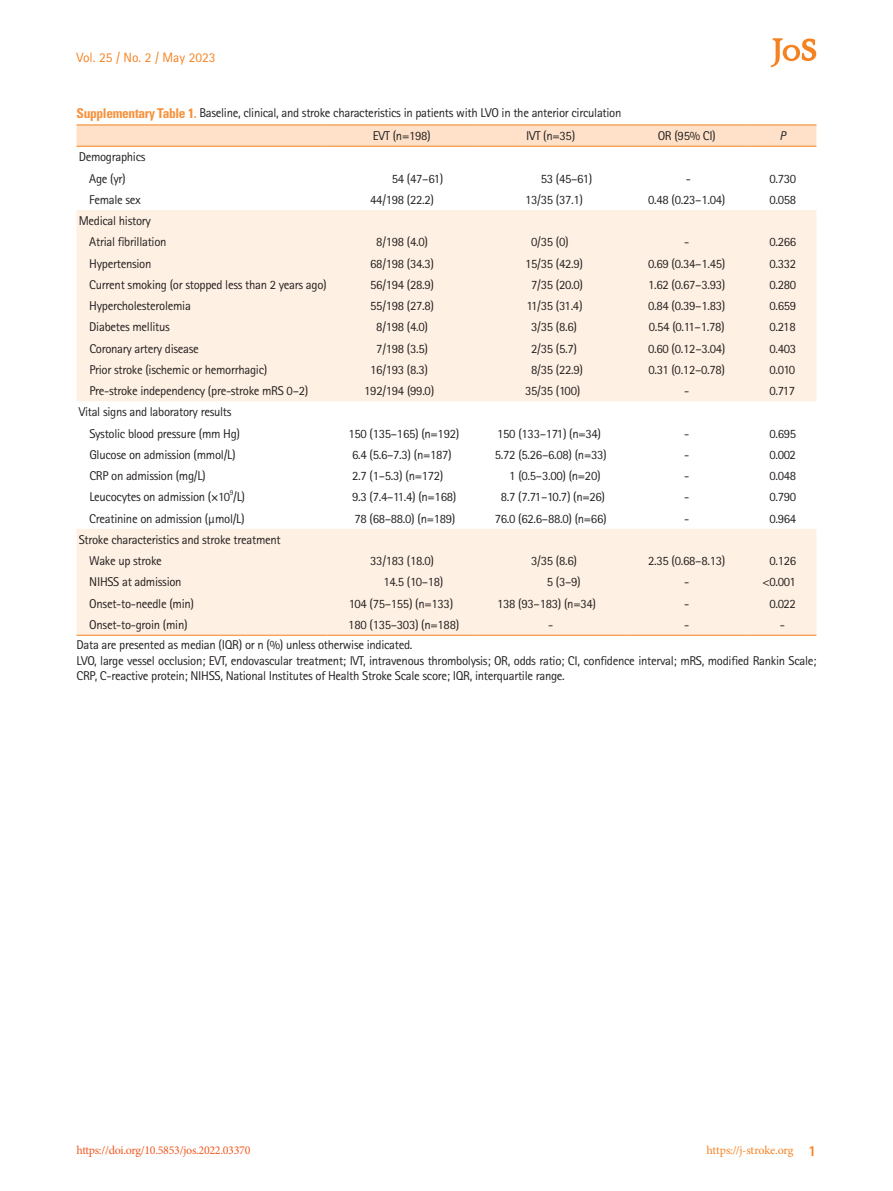
<style>
.page{position:relative;width:893px;height:1191px;background:#fff}
.page>*{position:absolute;margin:0;border:0;box-sizing:border-box;transform-origin:0 0}
.t1{font:13.5px "Rotis Sans Serif Std";color:#f58220}
.t2{font:12.75px/21.3px "Rotis Sans Serif Std";letter-spacing:-.025em;color:#231f20}
.t3{font:italic 12.75px "Rotis Sans Serif Std";color:#231f20}
.t4{font:12px "Minion Pro";letter-spacing:-.025em;color:#f15921}
.t5{font:12px "Minion Pro";letter-spacing:-.015em;color:#f58220}
.t6{font:7.5px "Rotis Sans Serif Std";color:#231f20}
.s1{font-family:"Univers LT Std";font-weight:700;font-stretch:condensed;font-size:13.5px;color:#f6923c}
.s2{font-family:"Rotis Sans Serif Std";font-weight:800;font-size:15px}
</style>
<div class="page">
<svg style="left:770px;top:38px;width:46px;height:29px"></svg>
<div style="left:77px;top:126px;width:739px;height:20px;background:#fee1c8"></div>
<svg style="left:77px;top:210px;width:739px;height:425px;fill:#fef0e2"></svg>
<hr style="left:77px;top:125px;width:250px;height:1px;background:#f58220">
<hr style="left:327px;top:125px;width:149px;height:1px;background:#f58220">
<hr style="left:476px;top:125px;width:149px;height:1px;background:#f58220">
<hr style="left:625px;top:125px;width:123px;height:1px;background:#f58220">
<hr style="left:748px;top:125px;width:68px;height:1px;background:#f58220">
<hr style="left:77px;top:635px;width:250px;height:1px;background:#f58220">
<hr style="left:327px;top:635px;width:149px;height:1px;background:#f58220">
<hr style="left:476px;top:635px;width:149px;height:1px;background:#f58220">
<hr style="left:625px;top:635px;width:123px;height:1px;background:#f58220">
<hr style="left:748px;top:635px;width:68px;height:1px;background:#f58220">
<hr style="left:77px;top:146px;width:250px;height:1px;background:#f58220">
<hr style="left:327px;top:146px;width:149px;height:1px;background:#f58220">
<hr style="left:476px;top:146px;width:149px;height:1px;background:#f58220">
<hr style="left:625px;top:146px;width:123px;height:1px;background:#f58220">
<hr style="left:748px;top:146px;width:68px;height:1px;background:#f58220">
<p class="t1" style="left:77px;top:50px;width:140px">Vol. 25 / No. 2 / May 2023</p>
<p class="t2" style="left:373px;top:102px;width:250px;line-height:22.5px;text-indent:-296px"><span class="s1">Supplementary Table 1.</span> Baseline, clinical, and stroke characteristics in patients with LVO in the anterior circulation<br>EVT (n=198)</p>
<p class="t2" style="left:526px;top:125px;width:51px">IVT (n=35)</p>
<p class="t2" style="left:658px;top:125px;width:60px">OR (95% CI)</p>
<p class="t3" style="left:779px;top:128px;width:8px">P</p>
<p class="t2" style="left:89px;top:146px;width:58px;text-indent:-11px">Demographics<br>Age (yr)</p>
<p class="t2" style="left:392px;top:167px;width:53px">54 (47–61)</p>
<p class="t2" style="left:541px;top:167px;width:53px">53 (45–61)</p>
<p class="t2" style="left:686px;top:167px;width:7px">-</p>
<p class="t2" style="left:769px;top:167px;width:28px">0.730</p>
<p class="t2" style="left:89px;top:189px;width:53px">Female sex</p>
<p class="t2" style="left:370px;top:189px;width:65px">44/198 (22.2)</p>
<p class="t2" style="left:525px;top:189px;width:59px">13/35 (37.1)</p>
<p class="t2" style="left:648px;top:189px;width:79px">0.48 (0.23–1.04)</p>
<p class="t2" style="left:769px;top:189px;width:28px">0.058</p>
<p class="t2" style="left:89px;top:210px;width:79px;text-indent:-11px">Medical history<br>Atrial fibrillation</p>
<p class="t2" style="left:376px;top:231px;width:53px">8/198 (4.0)</p>
<p class="t2" style="left:531px;top:231px;width:39px">0/35 (0)</p>
<p class="t2" style="left:684px;top:231px;width:7px">-</p>
<p class="t2" style="left:769px;top:231px;width:28px">0.266</p>
<p class="t2" style="left:89px;top:252px;width:64px">Hypertension</p>
<p class="t2" style="left:370px;top:252px;width:65px">68/198 (34.3)</p>
<p class="t2" style="left:525px;top:252px;width:59px">15/35 (42.9)</p>
<p class="t2" style="left:648px;top:252px;width:79px">0.69 (0.34–1.45)</p>
<p class="t2" style="left:769px;top:252px;width:28px">0.332</p>
<p class="t2" style="left:89px;top:274px;width:239px">Current smoking (or stopped less than 2 years ago)</p>
<p class="t2" style="left:370px;top:274px;width:65px">56/194 (28.9)</p>
<p class="t2" style="left:531px;top:274px;width:53px">7/35 (20.0)</p>
<p class="t2" style="left:648px;top:274px;width:79px">1.62 (0.67–3.93)</p>
<p class="t2" style="left:769px;top:274px;width:28px">0.280</p>
<p class="t2" style="left:89px;top:295px;width:103px">Hypercholesterolemia</p>
<p class="t2" style="left:370px;top:295px;width:65px">55/198 (27.8)</p>
<p class="t2" style="left:527px;top:295px;width:57px">11/35 (31.4)</p>
<p class="t2" style="left:648px;top:295px;width:79px">0.84 (0.39–1.83)</p>
<p class="t2" style="left:769px;top:295px;width:28px">0.659</p>
<p class="t2" style="left:89px;top:316px;width:82px">Diabetes mellitus</p>
<p class="t2" style="left:376px;top:316px;width:53px">8/198 (4.0)</p>
<p class="t2" style="left:531px;top:316px;width:47px">3/35 (8.6)</p>
<p class="t2" style="left:649px;top:316px;width:77px">0.54 (0.11–1.78)</p>
<p class="t2" style="left:769px;top:316px;width:28px">0.218</p>
<p class="t2" style="left:89px;top:337px;width:111px">Coronary artery disease</p>
<p class="t2" style="left:376px;top:337px;width:53px">7/198 (3.5)</p>
<p class="t2" style="left:531px;top:337px;width:47px">2/35 (5.7)</p>
<p class="t2" style="left:648px;top:337px;width:79px">0.60 (0.12–3.04)</p>
<p class="t2" style="left:769px;top:337px;width:28px">0.403</p>
<p class="t2" style="left:89px;top:359px;width:180px">Prior stroke (ischemic or hemorrhagic)</p>
<p class="t2" style="left:370px;top:359px;width:59px">16/193 (8.3)</p>
<p class="t2" style="left:531px;top:359px;width:53px">8/35 (22.9)</p>
<p class="t2" style="left:648px;top:359px;width:78px">0.31 (0.12–0.78)</p>
<p class="t2" style="left:769px;top:359px;width:27px">0.010</p>
<p class="t2" style="left:89px;top:380px;width:220px">Pre-stroke independency (pre-stroke mRS 0–2)</p>
<p class="t2" style="left:364px;top:380px;width:71px">192/194 (99.0)</p>
<p class="t2" style="left:525px;top:380px;width:57px">35/35 (100)</p>
<p class="t2" style="left:684px;top:380px;width:7px">-</p>
<p class="t2" style="left:769px;top:380px;width:27px">0.717</p>
<p class="t2" style="left:89px;top:401px;width:152px;text-indent:-11px">Vital signs and laboratory results<br>Systolic blood pressure (mm Hg)</p>
<p class="t2" style="left:348px;top:422px;width:112px">150 (135–165) (n=192)</p>
<p class="t2" style="left:497px;top:422px;width:105px">150 (133–171) (n=34)</p>
<p class="t2" style="left:684px;top:422px;width:7px">-</p>
<p class="t2" style="left:769px;top:422px;width:28px">0.695</p>
<p class="t2" style="left:89px;top:444px;width:148px">Glucose on admission (mmol/L)</p>
<p class="t2" style="left:352px;top:444px;width:101px">6.4 (5.6–7.3) (n=187)</p>
<p class="t2" style="left:495px;top:444px;width:113px">5.72 (5.26–6.08) (n=33)</p>
<p class="t2" style="left:684px;top:444px;width:7px">-</p>
<p class="t2" style="left:769px;top:444px;width:28px">0.002</p>
<p class="t2" style="left:89px;top:465px;width:118px">CRP on admission (mg/L)</p>
<p class="t2" style="left:352px;top:465px;width:93px">2.7 (1–5.3) (n=172)</p>
<p class="t2" style="left:509px;top:465px;width:93px">1 (0.5–3.00) (n=20)</p>
<p class="t2" style="left:684px;top:465px;width:7px">-</p>
<p class="t2" style="left:769px;top:465px;width:28px">0.048</p>
<p class="t2" style="left:89px;top:486px;width:157px">Leucocytes on admission (×10 /L)</p>
<p class="t6" style="left:230px;top:488px;width:5px">9</p>
<p class="t2" style="left:352px;top:486px;width:106px">9.3 (7.4–11.4) (n=168)</p>
<p class="t2" style="left:501px;top:486px;width:106px">8.7 (7.71–10.7) (n=26)</p>
<p class="t2" style="left:684px;top:486px;width:7px">-</p>
<p class="t2" style="left:769px;top:486px;width:28px">0.790</p>
<p class="t2" style="left:89px;top:507px;width:157px">Creatinine on admission (µmol/L)</p>
<p class="t2" style="left:354px;top:507px;width:103px">78 (68–88.0) (n=189)</p>
<p class="t2" style="left:495px;top:507px;width:113px">76.0 (62.6–88.0) (n=66)</p>
<p class="t2" style="left:684px;top:507px;width:7px">-</p>
<p class="t2" style="left:769px;top:507px;width:28px">0.964</p>
<p class="t2" style="left:89px;top:529px;width:193px;text-indent:-11px">Stroke characteristics and stroke treatment<br>Wake up stroke</p>
<p class="t2" style="left:370px;top:550px;width:65px">33/183 (18.0)</p>
<p class="t2" style="left:531px;top:550px;width:47px">3/35 (8.6)</p>
<p class="t2" style="left:648px;top:550px;width:79px">2.35 (0.68–8.13)</p>
<p class="t2" style="left:769px;top:550px;width:28px">0.126</p>
<p class="t2" style="left:89px;top:571px;width:94px">NIHSS at admission</p>
<p class="t2" style="left:383px;top:571px;width:62px">14.5 (10–18)</p>
<p class="t2" style="left:547px;top:571px;width:35px">5 (3–9)</p>
<p class="t2" style="left:684px;top:571px;width:7px">-</p>
<p class="t2" style="left:762px;top:571px;width:35px">&lt;0.001</p>
<p class="t2" style="left:89px;top:592px;width:106px">Onset-to-needle (min)</p>
<p class="t2" style="left:349px;top:592px;width:106px">104 (75–155) (n=133)</p>
<p class="t2" style="left:497px;top:592px;width:100px">138 (93–183) (n=34)</p>
<p class="t2" style="left:684px;top:592px;width:7px">-</p>
<p class="t2" style="left:769px;top:592px;width:28px">0.022</p>
<p class="t2" style="left:89px;top:614px;width:100px">Onset-to-groin (min)</p>
<p class="t2" style="left:348px;top:614px;width:112px">180 (135–303) (n=188)</p>
<p class="t2" style="left:548px;top:614px;width:7px">-</p>
<p class="t2" style="left:684px;top:614px;width:7px">-</p>
<p class="t2" style="left:780px;top:614px;width:7px">-</p>
<p class="t2" style="left:77px;top:637px;width:741px;line-height:15.3px">Data are presented as median (IQR) or n (%) unless otherwise indicated.<br>LVO, large vessel occlusion; EVT, endovascular treatment; IVT, intravenous thrombolysis; OR, odds ratio; CI, confidence interval; mRS, modified Rankin Scale;<br>CRP, C-reactive protein; NIHSS, National Institutes of Health Stroke Scale score; IQR, interquartile range.</p>
<p class="t4" style="left:77px;top:1142px;width:175px">https://doi.org/10.5853/jos.2022.03370</p>
<p class="t5" style="left:706px;top:1142px;width:112px">https://j-stroke.org <span class="s2">1</span></p>
</div>
